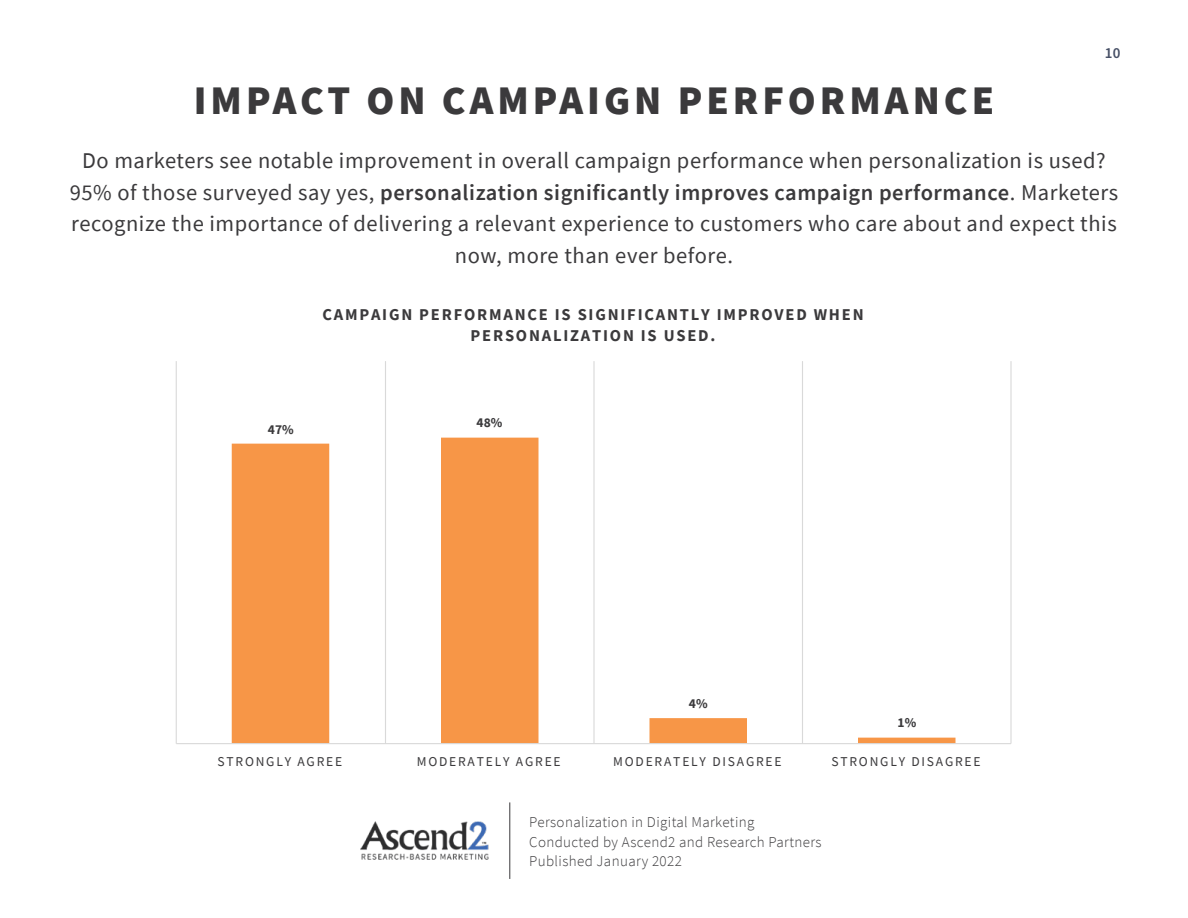
<style>
.page{position:relative;width:1188px;height:918px;background:#fff}
.page>*{position:absolute;margin:0;border:0;box-sizing:border-box;transform-origin:0 0}
.t1{font:900 40.5px "Source Sans Pro";letter-spacing:.1em;color:#3b3a3c}
.t2{font:22.5px/31.5px "Source Sans Pro";letter-spacing:.025em;color:#3b3a3c;text-align:center}
.t3{font:700 16.5px/21px "Source Sans Pro";letter-spacing:.11em;color:#3b3a3c;text-align:center}
.t4{font:300 15px/19.5px "Source Sans Pro";letter-spacing:.025em;color:#3b3a3c}
.t5{font:600 15px "Source Sans Pro";color:#475066}
.t6{font:13.5px "Source Sans Pro";letter-spacing:.135em;color:#3b3a3c}
.t7{font:700 13.5px "Source Sans Pro";color:#3b3a3c}
.s1{font-weight:600}
</style>
<div class="page">
<img style="left:360px;top:821px;width:129px;height:39px">
<hr style="left:510px;top:802px;width:1px;height:77px;background:#3b3a3c">
<hr style="left:176px;top:361px;width:1px;height:383px;background:#d9d9d9">
<hr style="left:385px;top:361px;width:1px;height:383px;background:#d9d9d9">
<hr style="left:593px;top:361px;width:2px;height:383px;background:#d9d9d9">
<hr style="left:802px;top:361px;width:1px;height:383px;background:#d9d9d9">
<hr style="left:1010px;top:361px;width:2px;height:383px;background:#d9d9d9">
<svg style="left:232px;top:438px;width:724px;height:305px"></svg>
<hr style="left:176px;top:743px;width:835px;height:1px;background:#d9d9d9">
<p class="t5" style="left:1105px;top:43px;width:17px">10</p>
<h1 class="t1" style="left:194px;top:73px;width:802px">IMPACT ON CAMPAIGN PERFORMANCE</h1>
<p class="t2" style="left:70px;top:145px;width:1050px">Do marketers see notable improvement in overall campaign performance when personalization is used?<br>95% of those surveyed say yes, <span class="s1">personalization significantly improves campaign performance</span>. Marketers recognize the importance of delivering a relevant experience to customers who care about and expect this now, more than ever before.</p>
<p class="t3" style="left:322px;top:304px;width:543px">CAMPAIGN PERFORMANCE IS SIGNIFICANTLY IMPROVED WHEN<br>PERSONALIZATION IS USED.</p>
<p class="t7" style="left:268px;top:420px;width:27px">47%</p>
<p class="t7" style="left:477px;top:414px;width:27px">48%</p>
<p class="t7" style="left:689px;top:695px;width:20px">4%</p>
<p class="t7" style="left:898px;top:714px;width:20px">1%</p>
<p class="t6" style="left:218px;top:753px;width:126px">STRONGLY AGREE</p>
<p class="t6" style="left:417px;top:753px;width:145px">MODERATELY AGREE</p>
<p class="t6" style="left:613px;top:753px;width:170px">MODERATELY DISAGREE</p>
<p class="t6" style="left:831px;top:753px;width:151px">STRONGLY DISAGREE</p>
<p class="t4" style="left:529px;top:813px;width:294px">Personalization in Digital Marketing<br>Conducted by Ascend2 and Research Partners<br>Published January 2022</p>
</div>
